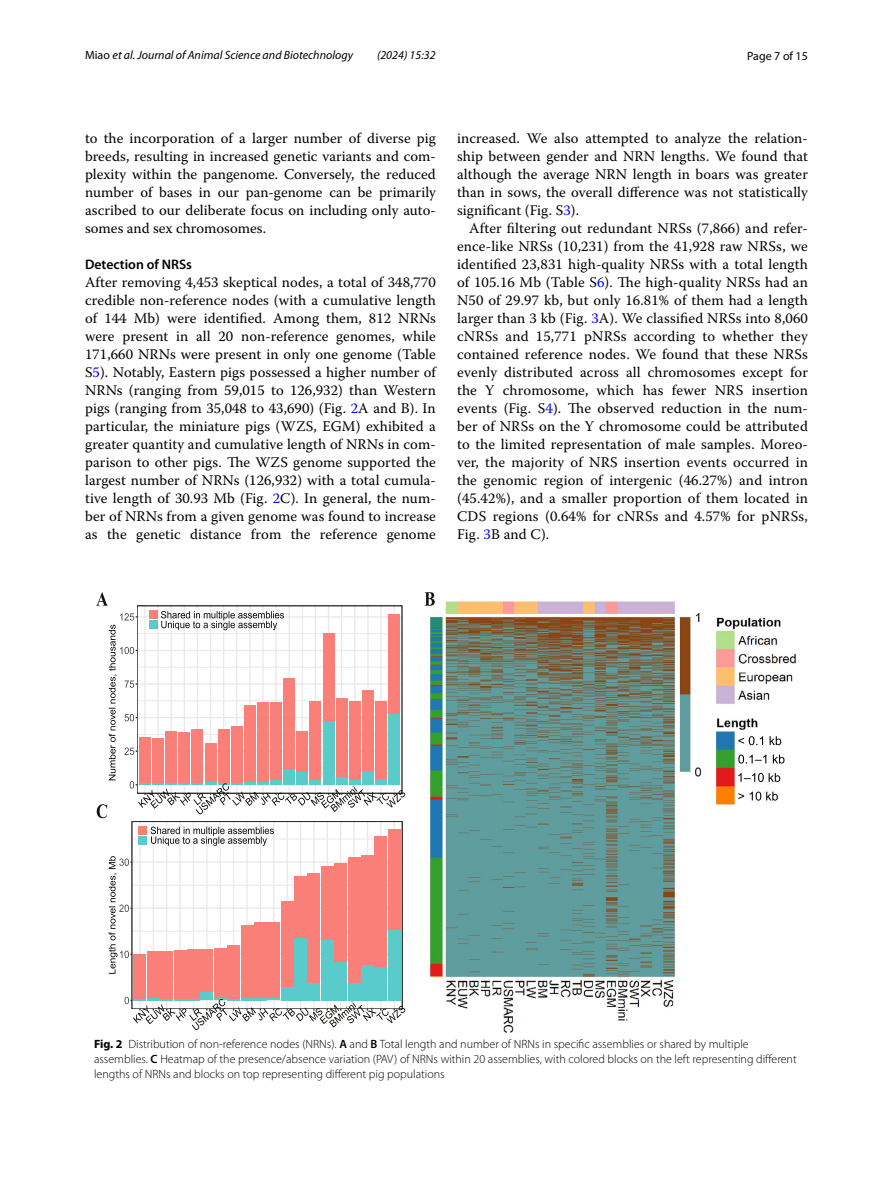
<style>
.page{position:relative;width:893px;height:1187px;background:#fff}
.page>*{position:absolute;margin:0;border:0;box-sizing:border-box;transform-origin:0 0}
.t1{font:14.7px/18px "Warnock Pro";letter-spacing:.005em;color:#000;text-align:justify}
.t2{font:600 13.8px "Myriad Pro";color:#000}
.t3{font:300 12px/15px "Myriad Pro";color:#000}
.t4{font:italic 12px "Myriad Pro";color:#000}
.t5{font:12px "Myriad Pro";color:#000}
.s1{font-style:normal}
.s2{color:#00f}
.s3{font-weight:700}
.s4{font-weight:600}
</style>
<div class="page">
<img style="left:424px;top:601px;width:373px;height:431px">
<hr style="left:132px;top:976px;width:270px;height:1px;background:#ebeaeb">
<hr style="left:132px;top:930px;width:270px;height:1px;background:#ebeaeb">
<hr style="left:132px;top:884px;width:270px;height:1px;background:#ebeaeb">
<hr style="left:132px;top:838px;width:270px;height:1px;background:#ebeaeb">
<hr style="left:132px;top:953px;width:270px;height:1px;background:#ebeaeb">
<hr style="left:132px;top:907px;width:270px;height:1px;background:#ebeaeb">
<hr style="left:132px;top:861px;width:270px;height:1px;background:#ebeaeb">
<hr style="left:139px;top:821px;width:2px;height:187px;background:#ebeaeb">
<hr style="left:153px;top:821px;width:1px;height:187px;background:#ebeaeb">
<hr style="left:166px;top:821px;width:1px;height:187px;background:#ebeaeb">
<hr style="left:179px;top:821px;width:2px;height:187px;background:#ebeaeb">
<hr style="left:193px;top:821px;width:1px;height:187px;background:#ebeaeb">
<hr style="left:206px;top:821px;width:2px;height:187px;background:#ebeaeb">
<hr style="left:220px;top:821px;width:1px;height:187px;background:#ebeaeb">
<hr style="left:233px;top:821px;width:1px;height:187px;background:#ebeaeb">
<hr style="left:246px;top:821px;width:2px;height:187px;background:#ebeaeb">
<hr style="left:260px;top:821px;width:1px;height:187px;background:#ebeaeb">
<hr style="left:273px;top:821px;width:1px;height:187px;background:#ebeaeb">
<hr style="left:286px;top:821px;width:2px;height:187px;background:#ebeaeb">
<hr style="left:300px;top:821px;width:1px;height:187px;background:#ebeaeb">
<hr style="left:313px;top:821px;width:2px;height:187px;background:#ebeaeb">
<hr style="left:327px;top:821px;width:1px;height:187px;background:#ebeaeb">
<hr style="left:340px;top:821px;width:1px;height:187px;background:#ebeaeb">
<hr style="left:353px;top:821px;width:2px;height:187px;background:#ebeaeb">
<hr style="left:367px;top:821px;width:1px;height:187px;background:#ebeaeb">
<hr style="left:380px;top:821px;width:1px;height:187px;background:#ebeaeb">
<hr style="left:394px;top:821px;width:1px;height:187px;background:#ebeaeb">
<div style="left:335px;top:961px;width:12px;height:39px;background:#5acbcb"></div>
<div style="left:294px;top:937px;width:13px;height:63px;background:#5acbcb"></div>
<div style="left:321px;top:939px;width:12px;height:61px;background:#5acbcb"></div>
<div style="left:308px;top:982px;width:12px;height:18px;background:#5acbcb"></div>
<div style="left:361px;top:964px;width:12px;height:36px;background:#5acbcb"></div>
<div style="left:348px;top:982px;width:12px;height:18px;background:#5acbcb"></div>
<div style="left:281px;top:986px;width:12px;height:14px;background:#5acbcb"></div>
<div style="left:375px;top:966px;width:12px;height:34px;background:#5acbcb"></div>
<div style="left:201px;top:991px;width:12px;height:9px;background:#5acbcb"></div>
<div style="left:388px;top:929px;width:12px;height:71px;background:#5acbcb"></div>
<div style="left:161px;top:950px;width:12px;height:48px;background:#fb7f79"></div>
<div style="left:335px;top:863px;width:12px;height:98px;background:#fb7f79"></div>
<div style="left:241px;top:925px;width:12px;height:72px;background:#fb7f79"></div>
<div style="left:294px;top:875px;width:13px;height:62px;background:#fb7f79"></div>
<div style="left:321px;top:866px;width:12px;height:73px;background:#fb7f79"></div>
<div style="left:147px;top:951px;width:12px;height:46px;background:#fb7f79"></div>
<div style="left:174px;top:949px;width:12px;height:49px;background:#fb7f79"></div>
<div style="left:254px;top:922px;width:12px;height:75px;background:#fb7f79"></div>
<div style="left:134px;top:954px;width:12px;height:44px;background:#fb7f79"></div>
<div style="left:187px;top:949px;width:12px;height:49px;background:#fb7f79"></div>
<div style="left:228px;top:944px;width:12px;height:54px;background:#fb7f79"></div>
<div style="left:308px;top:873px;width:12px;height:109px;background:#fb7f79"></div>
<div style="left:361px;top:855px;width:12px;height:109px;background:#fb7f79"></div>
<div style="left:214px;top:948px;width:12px;height:50px;background:#fb7f79"></div>
<div style="left:268px;top:921px;width:12px;height:76px;background:#fb7f79"></div>
<div style="left:348px;top:857px;width:12px;height:125px;background:#fb7f79"></div>
<div style="left:281px;top:901px;width:12px;height:85px;background:#fb7f79"></div>
<div style="left:375px;top:836px;width:12px;height:130px;background:#fb7f79"></div>
<div style="left:201px;top:948px;width:12px;height:43px;background:#fb7f79"></div>
<div style="left:388px;top:829px;width:12px;height:100px;background:#fb7f79"></div>
<div style="left:132px;top:821px;width:270px;height:187px;border:1px solid #2f2b2a"></div>
<svg style="left:125px;top:996px;width:280px;height:33px"></svg>
<svg style="left:109px;top:856px;width:23px;height:117px"></svg>
<div style="left:138px;top:825px;width:9px;height:10px;background:#fb7f79"></div>
<div style="left:139px;top:835px;width:8px;height:9px;background:#5acbcb"></div>
<svg style="left:151px;top:826px;width:123px;height:19px"></svg>
<hr style="left:144px;top:605px;width:2px;height:188px;background:#ebeaeb">
<hr style="left:157px;top:605px;width:2px;height:188px;background:#ebeaeb">
<hr style="left:171px;top:605px;width:1px;height:188px;background:#ebeaeb">
<hr style="left:184px;top:605px;width:1px;height:188px;background:#ebeaeb">
<hr style="left:197px;top:605px;width:1px;height:188px;background:#ebeaeb">
<hr style="left:210px;top:605px;width:1px;height:188px;background:#ebeaeb">
<hr style="left:223px;top:605px;width:1px;height:188px;background:#ebeaeb">
<hr style="left:236px;top:605px;width:1px;height:188px;background:#ebeaeb">
<hr style="left:249px;top:605px;width:2px;height:188px;background:#ebeaeb">
<hr style="left:262px;top:605px;width:2px;height:188px;background:#ebeaeb">
<hr style="left:275px;top:605px;width:2px;height:188px;background:#ebeaeb">
<hr style="left:289px;top:605px;width:1px;height:188px;background:#ebeaeb">
<hr style="left:302px;top:605px;width:1px;height:188px;background:#ebeaeb">
<hr style="left:315px;top:605px;width:1px;height:188px;background:#ebeaeb">
<hr style="left:328px;top:605px;width:1px;height:188px;background:#ebeaeb">
<hr style="left:341px;top:605px;width:1px;height:188px;background:#ebeaeb">
<hr style="left:354px;top:605px;width:1px;height:188px;background:#ebeaeb">
<hr style="left:367px;top:605px;width:2px;height:188px;background:#ebeaeb">
<hr style="left:380px;top:605px;width:2px;height:188px;background:#ebeaeb">
<hr style="left:393px;top:605px;width:2px;height:188px;background:#ebeaeb">
<div style="left:149px;top:610px;width:9px;height:9px;background:#fb7f79"></div>
<svg style="left:97px;top:592px;width:10px;height:13px"></svg>
<svg style="left:425px;top:592px;width:10px;height:13px"></svg>
<svg style="left:97px;top:611px;width:308px;height:207px"></svg>
<div style="left:737px;top:734px;width:51px;height:71px;background:#fff"></div>
<svg style="left:738px;top:754px;width:46px;height:9px"></svg>
<svg style="left:738px;top:773px;width:42px;height:9px"></svg>
<svg style="left:738px;top:736px;width:43px;height:9px"></svg>
<svg style="left:738px;top:791px;width:40px;height:9px"></svg>
<p class="t4" style="left:85px;top:48px;width:269px"><span class="s1">Miao</span> et al. Journal of Animal Science and Biotechnology</p>
<p class="t4" style="left:377px;top:48px;width:60px">(2024) 15:32</p>
<p class="t5" style="left:747px;top:48px;width:62px">Page 7 of 15</p>
<p class="t1" style="left:85px;top:128px;width:352px">to the incorporation of a larger number of diverse pig breeds, resulting in increased genetic variants and com&shy;plexity within the pangenome. Conversely, the reduced number of bases in our pan-genome can be primarily ascribed to our deliberate focus on including only auto&shy;somes and sex chromosomes.</p>
<p class="t2" style="left:85px;top:255px;width:108px">Detection of NRSs</p>
<p class="t1" style="left:85px;top:272px;width:352px">After removing 4,453 skeptical nodes, a total of 348,770 credible non-reference nodes (with a cumulative length of 144 Mb) were identified. Among them, 812 NRNs were present in all 20 non-reference genomes, while 171,660 NRNs were present in only one genome (Table S<span class="s2">5</span>). Notably, Eastern pigs possessed a higher number of NRNs (ranging from 59,015 to 126,932) than Western pigs (ranging from 35,048 to 43,690) (Fig. <span class="s2">2</span>A and B). In particular, the miniature pigs (WZS, EGM) exhibited a greater quantity and cumulative length of NRNs in com&shy;parison to other pigs. The WZS genome supported the largest number of NRNs (126,932) with a total cumula&shy;tive length of 30.93 Mb (Fig. <span class="s2">2</span>C). In general, the num&shy;ber of NRNs from a given genome was found to increase as the genetic distance from the reference genome</p>
<p class="t1" style="left:457px;top:128px;width:352px">increased. We also attempted to analyze the relation&shy;ship between gender and NRN lengths. We found that although the average NRN length in boars was greater than in sows, the overall difference was not statistically significant (Fig. S<span class="s2">3</span>).</p>
<p class="t1" style="left:457px;top:218px;width:352px;text-indent:12px">After filtering out redundant NRSs (7,866) and refer&shy;ence-like NRSs (10,231) from the 41,928 raw NRSs, we identified 23,831 high-quality NRSs with a total length of 105.16 Mb (Table S<span class="s2">6</span>). The high-quality NRSs had an N50 of 29.97 kb, but only 16.81% of them had a length larger than 3 kb (Fig. <span class="s2">3</span>A). We classified NRSs into 8,060 cNRSs and 15,771 pNRSs according to whether they contained reference nodes. We found that these NRSs evenly distributed across all chromosomes except for the Y chromosome, which has fewer NRS insertion events (Fig. S<span class="s2">4</span>). The observed reduction in the num&shy;ber of NRSs on the Y chromosome could be attributed to the limited representation of male samples. Moreo&shy;ver, the majority of NRS insertion events occurred in the genomic region of intergenic (46.27%) and intron (45.42%), and a smaller proportion of them located in CDS regions (0.64% for cNRSs and 4.57% for pNRSs, Fig. <span class="s2">3</span>B and C).</p>
<p class="t3" style="left:94px;top:1036px;width:704px"><span class="s3">Fig. 2</span> Distribution of non-reference nodes (NRNs). <span class="s4">A</span> and <span class="s4">B</span> Total length and number of NRNs in specific assemblies or shared by multiple assemblies. <span class="s4">C</span> Heatmap of the presence/absence variation (PAV) of NRNs within 20 assemblies, with colored blocks on the left representing different lengths of NRNs and blocks on top representing different pig populations</p>
</div>
